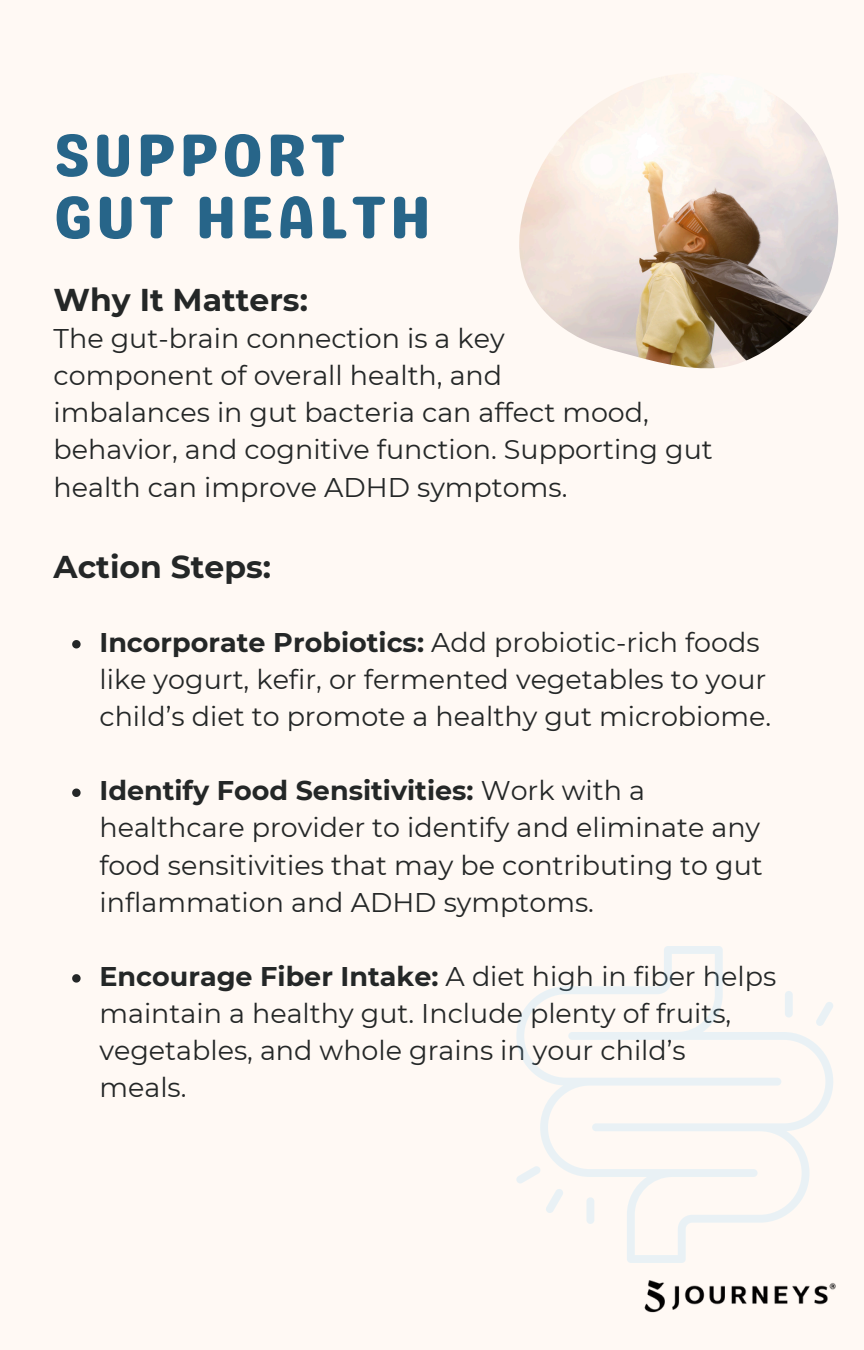
<style>
.page{position:relative;width:864px;height:1350px;background:#fff9f4}
.page>*{position:absolute;margin:0;border:0;box-sizing:border-box;transform-origin:0 0}
.t1{font:60.07px/62.1px "Genty Sans";letter-spacing:.05em;color:#276589}
.t2{font:700 31.5px "Montserrat";color:#242727}
.t3{font:27px/37.1px "Montserrat";color:#242727}
.s1{font-weight:700}
</style>
<div class="page">
<svg style="left:72px;top:640px;width:9px;height:8px"></svg>
<svg style="left:72px;top:789px;width:9px;height:8px"></svg>
<svg style="left:72px;top:974px;width:9px;height:9px"></svg>
<img style="left:644px;top:1280px;width:192px;height:33px">
<img style="left:519px;top:75px;width:320px;height:293px">
<svg style="left:516px;top:946px;width:317px;height:317px"></svg>
<svg style="left:516px;top:1166px;width:48px;height:47px"></svg>
<div style="left:586px;top:1197px;width:8px;height:27px;background:#e9f1f5;border-radius:4px"></div>
<svg style="left:815px;top:1001px;width:18px;height:25px"></svg>
<div style="left:785px;top:991px;width:8px;height:27px;background:#e9f1f5;border-radius:4px"></div>
<p class="t1" style="left:54px;top:124px;width:379px">SUPPORT<br>GUT HEALTH</p>
<p class="t2" style="left:54px;top:280px;width:256px">Why It Matters:</p>
<h1 class="t3" style="left:54px;top:320px;width:453px">The gut-brain connection is a key</h1>
<p class="t3" style="left:54px;top:357px;width:450px">component of overall health, and</p>
<p class="t3" style="left:54px;top:394px;width:661px">imbalances in gut bacteria can affect mood, behavior, and cognitive function. Supporting gut health can improve ADHD symptoms.</p>
<p class="t2" style="left:54px;top:547px;width:219px">Action Steps:</p>
<p class="t3" style="left:99px;top:624px;width:673px"><span class="s1">Incorporate Probiotics:</span> Add probiotic-rich foods like yogurt, kefir, or fermented vegetables to your child’s diet to promote a healthy gut microbiome.</p>
<h2 class="t3" style="left:99px;top:772px;width:665px"><span class="s1">Identify Food Sensitivities:</span> Work with a healthcare provider to identify and eliminate any food sensitivities that may be contributing to gut inflammation and ADHD symptoms.</h2>
<p class="t3" style="left:99px;top:958px;width:678px"><span class="s1">Encourage Fiber Intake:</span> A diet high in fiber helps maintain a healthy gut. Include plenty of fruits, vegetables, and whole grains in your child’s meals.</p>
</div>
